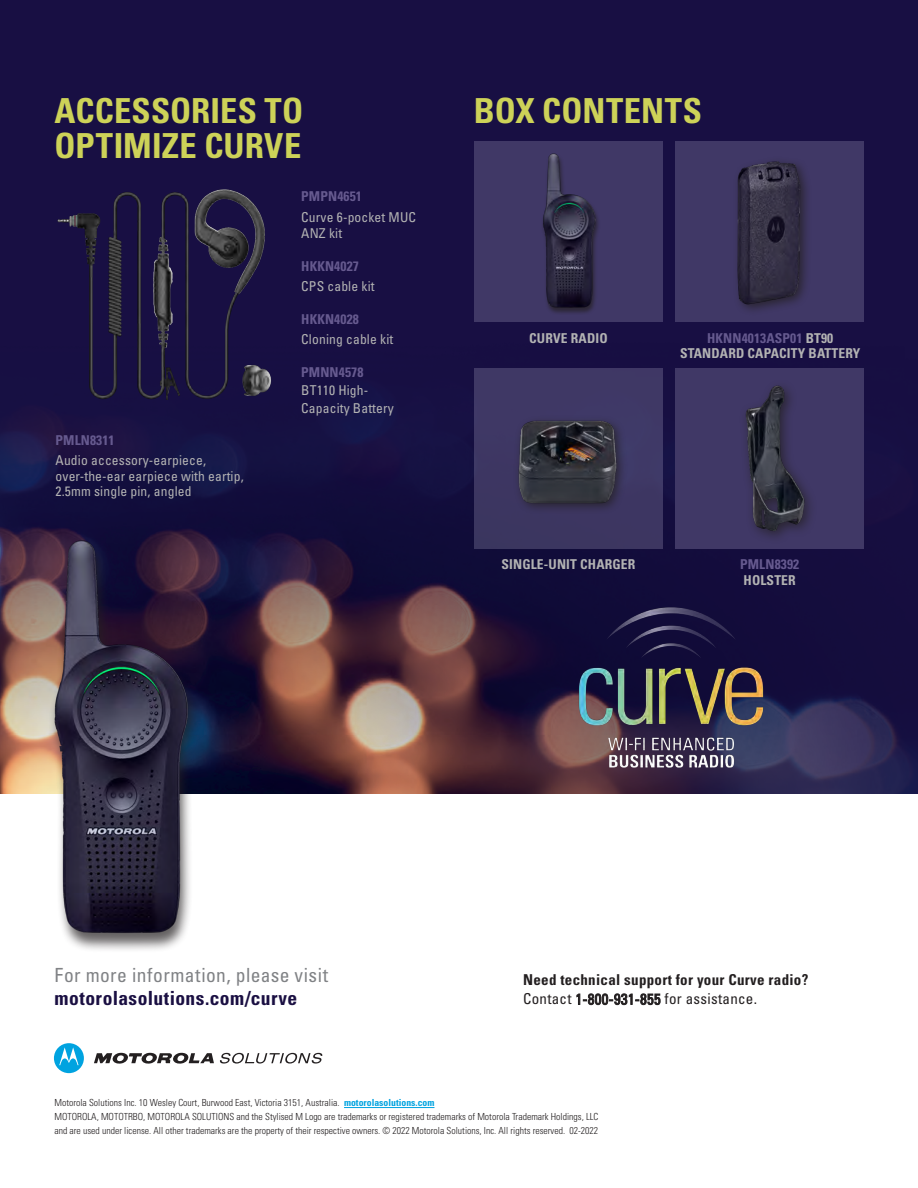
<style>
.page{position:relative;width:918px;height:1188px;background:#fff}
.page>*{position:absolute;margin:0;border:0;box-sizing:border-box;transform-origin:0 0}
.t1{font:700 condensed 34.5px/34.5px "Univers LT Pro";letter-spacing:.005em;color:#cdd258}
.t2{font:condensed 19.5px/23.2px "Univers LT Std";letter-spacing:.02em;color:#808285}
.t3{font:700 condensed 15px/19.5px "Univers LT Std";letter-spacing:.02em;color:#231f20}
.Body{font:condensed 13.65px/20px "Univers LT Std";letter-spacing:.01em;color:#b3b3b3}
.Body-2{font:700 condensed 13.65px/15.8px "Univers LT Std";letter-spacing:.01em;color:#b3b3b3;text-align:center}
.Body-3{font:700 condensed 13.65px/15.8px "Univers LT Std";letter-spacing:.01em;color:#665a8f}
.t4{font:300 condensed 9.75px/13.8px "Univers LT Std";color:#231f20}
.s1{font-weight:700;color:#665a8f}
.s2{color:#665a8f}
.s3{font-weight:700;color:#1a0f42}
.s4{color:#b3b3b3}
.s5{font-weight:400}
.s6{font-weight:700;color:#00a3e0}
</style>
<div class="page">
<img style="left:0;top:0;width:918px;height:793px">
<div style="left:474px;top:141px;width:189px;height:180px;background:#403866"></div>
<div style="left:675px;top:141px;width:189px;height:180px;background:#403866"></div>
<div style="left:675px;top:368px;width:189px;height:180px;background:#403866"></div>
<div style="left:474px;top:368px;width:189px;height:180px;background:#3f3865"></div>
<svg style="left:94px;top:1053px;width:120px;height:11px"></svg>
<svg style="left:54px;top:1043px;width:30px;height:30px"></svg>
<svg style="left:220px;top:1053px;width:102px;height:11px"></svg>
<img style="left:14px;top:524px;width:197px;height:426px">
<img style="left:543px;top:153px;width:56px;height:160px">
<img style="left:737px;top:161px;width:70px;height:150px">
<img style="left:517px;top:420px;width:105px;height:91px">
<img style="left:745px;top:385px;width:66px;height:149px">
<img style="left:55px;top:187px;width:212px;height:213px">
<img style="left:239px;top:361px;width:35px;height:40px">
<img style="left:547px;top:597px;width:247px;height:183px">
<hr style="left:344px;top:1107px;width:91px;height:1px;background:#00a3e0">
<p class="t1" style="left:55px;top:93px;width:250px">ACCESSORIES TO<br>OPTIMIZE CURVE</p>
<p class="t1" style="left:474px;top:93px;width:229px">BOX CONTENTS</p>
<p class="Body" style="left:301px;top:185px;width:116px;line-height:21px"><span class="s1">PMPN4651<br></span>Curve 6-pocket MUC</p>
<p class="Body" style="left:301px;top:223px;width:42px">ANZ kit</p>
<p class="Body" style="left:301px;top:256px;width:75px"><span class="s1">HKKN4027<br></span>CPS cable kit</p>
<p class="Body" style="left:301px;top:309px;width:94px"><span class="s1">HKKN4028<br></span>Cloning cable kit</p>
<p class="Body" style="left:301px;top:363px;width:94px;line-height:17.9px"><span class="s1">PMNN4578<br></span>BT110 High-<br>Capacity Battery</p>
<p class="Body-3" style="left:56px;top:432px;width:61px">PMLN8311</p>
<p class="Body" style="left:56px;top:452px;width:190px;line-height:15.8px">Audio accessory-earpiece, over-the-ear earpiece with eartip,<br>2.5mm single pin, angled</p>
<p class="Body-2" style="left:680px;top:330px;width:182px"><span class="s2">HKNN4013ASP01</span> BT90<br>STANDARD CAPACITY BATTERY</p>
<p class="Body-2" style="left:529px;top:331px;width:80px">CURVE RADIO</p>
<p class="t2" style="left:55px;top:963px;width:275px">For more information, please visit <span class="s3">motorolasolutions.com/curve</span></p>
<p class="Body-2" style="left:502px;top:557px;width:135px">SINGLE-UNIT CHARGER</p>
<p class="Body-3" style="left:740px;top:557px;width:61px">PMLN8392<br><span class="s4">HOLSTER</span></p>
<p class="t3" style="left:523px;top:970px;width:287px">Need technical support for your Curve radio?<br><span class="s5">Contact 1-800-931-855 for assistance.</span></p>
<p class="t4" style="left:54px;top:1096px;width:546px">Motorola Solutions Inc. 10 Wesley Court, Burwood East, Victoria 3151, Australia. <span class="s6">motorolasolutions.com<br></span>MOTOROLA, MOTOTRBO, MOTOROLA SOLUTIONS and the Stylised M Logo are trademarks or registered trademarks of Motorola Trademark Holdings, LLC and are used under license. All other trademarks are the property of their respective owners. © 2022 Motorola Solutions, Inc. All rights reserved. 02-2022</p>
</div>
